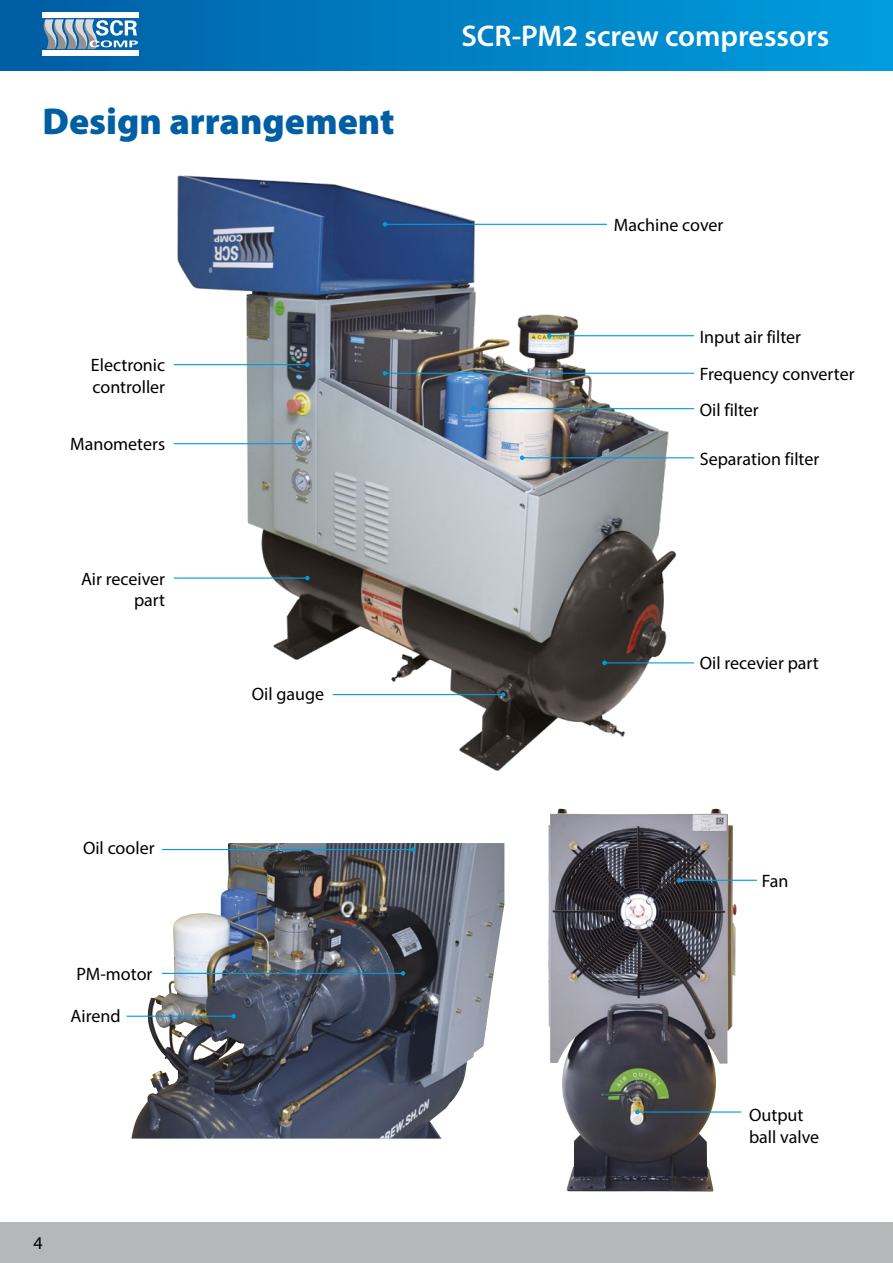
<style>
.page{position:relative;width:893px;height:1263px;background:#fff}
.page>*{position:absolute;margin:0;border:0;box-sizing:border-box;transform-origin:0 0}
.t1{font:900 37.5px "Myriad Pro";color:#005ea4}
.t2{font:600 30px "Myriad Pro";color:#fff}
.t3{font:18px/21.6px "Myriad Pro";color:#000}
</style>
<div class="page">
<div style="left:0;top:1222px;width:893px;height:41px;background:#b6b7b9"></div>
<div style="left:0;top:0;width:893px;height:70px;background:linear-gradient(to right,#0761a5,#009cde)"></div>
<div style="left:43px;top:13px;width:96px;height:5px;background:#fff"></div>
<div style="left:43px;top:50px;width:96px;height:5px;background:#fff"></div>
<svg style="left:43px;top:19px;width:95px;height:30px;background:#77a0bd"></svg>
<img style="left:131px;top:843px;width:373px;height:295px">
<img style="left:548px;top:809px;width:189px;height:382px">
<img style="left:173px;top:175px;width:515px;height:596px">
<hr style="left:385px;top:224px;width:222px;height:1px;background:#009cdd">
<svg style="left:383px;top:222px;width:4px;height:5px"></svg>
<hr style="left:174px;top:364px;width:133px;height:1px;background:#009cdd">
<svg style="left:305px;top:362px;width:5px;height:5px"></svg>
<hr style="left:174px;top:443px;width:126px;height:1px;background:#009cdd">
<svg style="left:298px;top:441px;width:4px;height:5px"></svg>
<hr style="left:174px;top:577px;width:133px;height:2px;background:#009cdd">
<svg style="left:305px;top:576px;width:5px;height:4px"></svg>
<hr style="left:333px;top:694px;width:170px;height:1px;background:#009cdd">
<svg style="left:501px;top:692px;width:4px;height:5px"></svg>
<hr style="left:162px;top:849px;width:251px;height:1px;background:#009cdd">
<svg style="left:411px;top:847px;width:4px;height:5px"></svg>
<hr style="left:162px;top:973px;width:241px;height:1px;background:#009cdd">
<svg style="left:401px;top:971px;width:4px;height:4px"></svg>
<hr style="left:127px;top:1016px;width:107px;height:1px;background:#009cdd">
<svg style="left:231px;top:1014px;width:5px;height:4px"></svg>
<hr style="left:549px;top:335px;width:145px;height:1px;background:#009cdd">
<svg style="left:547px;top:333px;width:5px;height:5px"></svg>
<hr style="left:385px;top:373px;width:309px;height:1px;background:#009cdd">
<svg style="left:383px;top:371px;width:4px;height:4px"></svg>
<hr style="left:473px;top:408px;width:221px;height:1px;background:#009cdd">
<svg style="left:471px;top:406px;width:4px;height:5px"></svg>
<hr style="left:522px;top:457px;width:172px;height:1px;background:#009cdd">
<svg style="left:520px;top:456px;width:4px;height:4px"></svg>
<hr style="left:679px;top:880px;width:78px;height:1px;background:#009cdd">
<svg style="left:677px;top:878px;width:5px;height:4px"></svg>
<hr style="left:637px;top:1111px;width:104px;height:1px;background:#009cdd">
<svg style="left:635px;top:1110px;width:5px;height:4px"></svg>
<hr style="left:605px;top:662px;width:89px;height:1px;background:#009cdd">
<svg style="left:602px;top:661px;width:5px;height:4px"></svg>
<h1 class="t1" style="left:43px;top:97px;width:353px">Design arrangement</h1>
<p class="t3" style="left:91px;top:354px;width:76px">Electronic controller</p>
<p class="t3" style="left:70px;top:433px;width:97px">Manometers</p>
<p class="t3" style="left:81px;top:568px;width:86px;text-align:right">Air receiver part</p>
<p class="t3" style="left:83px;top:837px;width:73px">Oil cooler</p>
<p class="t3" style="left:76px;top:963px;width:77px">PM-motor</p>
<p class="t3" style="left:71px;top:1005px;width:52px">Airend</p>
<p class="t3" style="left:33px;top:1232px;width:11px">4</p>
<p class="t3" style="left:252px;top:683px;width:74px">Oil gauge</p>
<h2 class="t2" style="left:461px;top:17px;width:369px">SCR-PM2 screw compressors</h2>
<p class="t3" style="left:614px;top:214px;width:111px">Machine cover</p>
<p class="t3" style="left:700px;top:318px;width:156px;line-height:37.5px">Input air filter<br>Frequency converter</p>
<p class="t3" style="left:700px;top:399px;width:61px">Oil filter</p>
<p class="t3" style="left:700px;top:448px;width:121px">Separation filter</p>
<p class="t3" style="left:700px;top:652px;width:121px">Oil recevier part</p>
<p class="t3" style="left:762px;top:870px;width:28px">Fan</p>
<p class="t3" style="left:749px;top:1104px;width:72px">Output ball valve</p>
</div>
